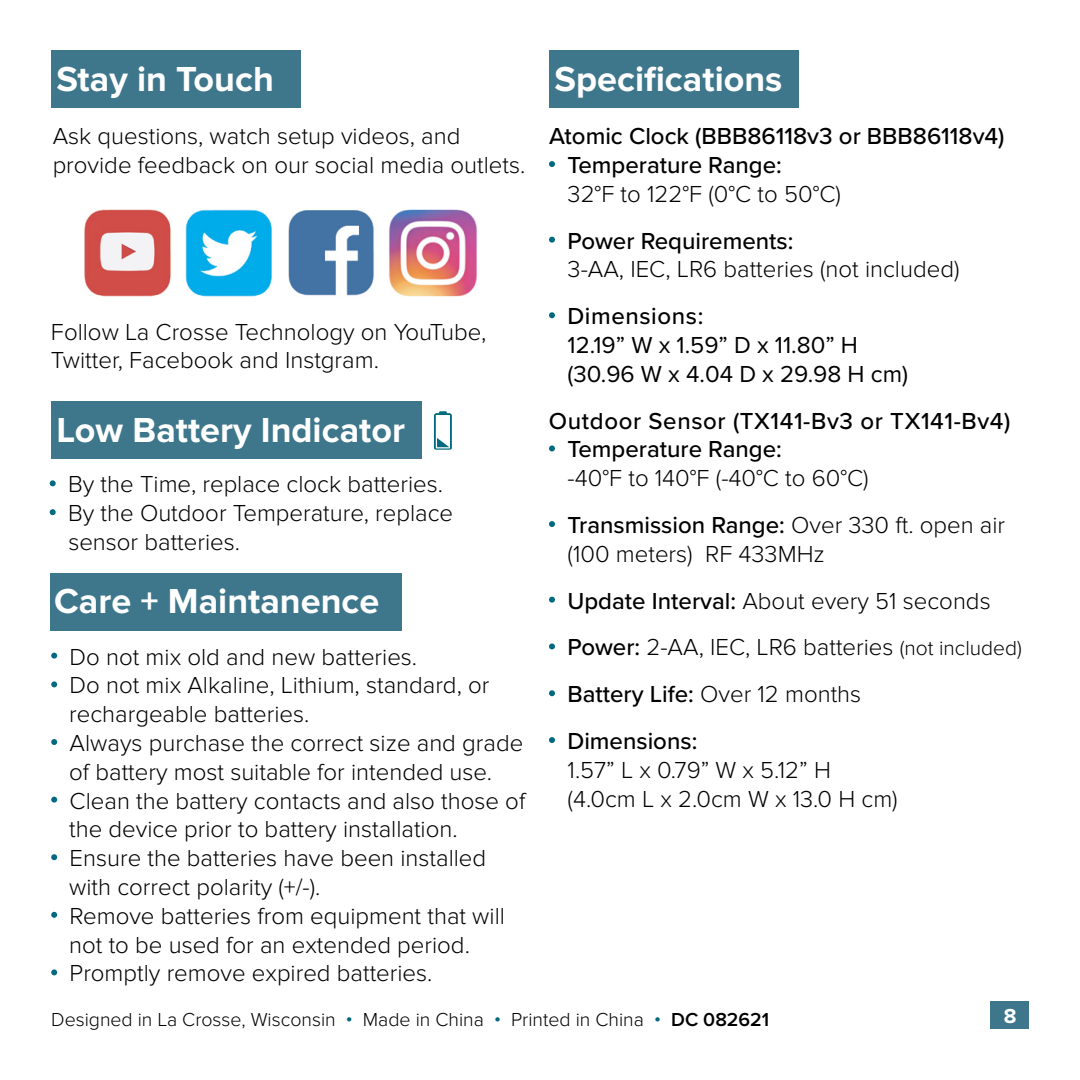
<style>
.page{position:relative;width:1080px;height:1080px;background:#fff}
.page>*{position:absolute;margin:0;border:0;box-sizing:border-box;transform-origin:0 0}
.t1{font:700 36px "Proxima Nova";color:#fff}
.t2{font:300 24px/28.8px "Proxima Nova";color:#000}
.t3{font:500 24px/28.8px "Proxima Nova";color:#000}
.t4{font:500 24px/28.8px "Proxima Nova";letter-spacing:.025em;color:#000}
.t5{font:24px/28.8px "Proxima Nova";color:#000}
.t6{font:700 21px "Proxima Nova";color:#fff}
.t7{font:300 19.5px "Proxima Nova";color:#000}
.s1{font-weight:500}
.s2{font-size:21px}
.s3{font-weight:500;color:#01697f}
.s4{font-weight:600}
</style>
<div class="page">
<div style="left:991px;top:1001px;width:38px;height:28px;background:#3e778c"></div>
<div style="left:50px;top:573px;width:351px;height:57px;background:#3e778c"></div>
<div style="left:51px;top:51px;width:249px;height:57px;background:#3e778c"></div>
<img style="left:84px;top:209px;width:87px;height:88px">
<img style="left:185px;top:209px;width:87px;height:88px">
<img style="left:288px;top:210px;width:86px;height:86px">
<img style="left:389px;top:209px;width:88px;height:88px">
<div style="left:51px;top:402px;width:370px;height:57px;background:#3e778c"></div>
<svg style="left:50px;top:480px;width:6px;height:6px"></svg>
<svg style="left:50px;top:509px;width:6px;height:6px"></svg>
<svg style="left:434px;top:411px;width:18px;height:39px"></svg>
<svg style="left:51px;top:653px;width:6px;height:6px"></svg>
<svg style="left:51px;top:681px;width:6px;height:6px"></svg>
<svg style="left:51px;top:739px;width:6px;height:6px"></svg>
<svg style="left:51px;top:797px;width:6px;height:6px"></svg>
<svg style="left:51px;top:854px;width:6px;height:6px"></svg>
<svg style="left:51px;top:912px;width:6px;height:6px"></svg>
<svg style="left:51px;top:969px;width:6px;height:6px"></svg>
<div style="left:549px;top:51px;width:249px;height:57px;background:#3e778c"></div>
<svg style="left:549px;top:161px;width:6px;height:6px"></svg>
<svg style="left:549px;top:237px;width:6px;height:6px"></svg>
<svg style="left:549px;top:312px;width:6px;height:6px"></svg>
<svg style="left:549px;top:445px;width:6px;height:6px"></svg>
<svg style="left:549px;top:521px;width:6px;height:6px"></svg>
<svg style="left:549px;top:597px;width:6px;height:6px"></svg>
<svg style="left:549px;top:643px;width:6px;height:6px"></svg>
<svg style="left:549px;top:690px;width:6px;height:6px"></svg>
<svg style="left:549px;top:737px;width:6px;height:6px"></svg>
<h1 class="t1" style="left:57px;top:58px;width:219px">Stay in Touch</h1>
<p class="t2" style="left:53px;top:122px;width:474px">Ask questions, watch setup videos, and provide feedback on our social media outlets.</p>
<p class="t2" style="left:51px;top:317px;width:437px">Follow La Crosse Technology on YouTube,<br>Twitter, Facebook and Instgram.</p>
<h1 class="t1" style="left:57px;top:409px;width:350px">Low Battery Indicator</h1>
<p class="t2" style="left:68px;top:470px;width:387px">By the Time, replace clock batteries.<br>By the Outdoor Temperature, replace sensor batteries.</p>
<h1 class="t1" style="left:54px;top:581px;width:327px">Care + Maintanence</h1>
<p class="t2" style="left:69px;top:642px;width:458px">Do not mix old and new batteries.<br>Do not mix Alkaline, Lithium, standard, or rechargeable batteries.<br>Always purchase the correct size and grade of battery most suitable for intended use.<br>Clean the battery contacts and also those of the device prior to battery installation.<br>Ensure the batteries have been installed with correct polarity (+/-).<br>Remove batteries from equipment that will not to be used for an extended period.<br>Promptly remove expired batteries.</p>
<h1 class="t1" style="left:555px;top:58px;width:229px">Specifications</h1>
<p class="t3" style="left:567px;top:121px;width:439px;text-indent:-18px">Atomic Clock (BBB86118v3 or BBB86118v4)<br>Temperature Range:</p>
<p class="t2" style="left:568px;top:180px;width:275px">32°F to 122°F (0°C to 50°C)</p>
<p class="t3" style="left:567px;top:225px;width:228px">Power Requirements:</p>
<p class="t2" style="left:568px;top:255px;width:393px">3-AA, IEC, LR6 batteries (not included)</p>
<p class="t4" style="left:567px;top:301px;width:137px">Dimensions:</p>
<p class="t5" style="left:568px;top:330px;width:342px">12.19” W x 1.59” D x 11.80” H (30.96 W x 4.04 D x 29.98 H cm)</p>
<p class="t4" style="left:567px;top:405px;width:445px;text-indent:-18px">Outdoor Sensor (TX141-Bv3 or TX141-Bv4)<br>Temperature Range:</p>
<p class="t2" style="left:567px;top:455px;width:439px;line-height:46.8px">-40°F to 140°F (-40°C to 60°C)<br><span class="s1">Transmission Range:</span> Over 330 ft. open air</p>
<p class="t2" style="left:567px;top:531px;width:456px;line-height:46.8px">(100 meters) RF 433MHz<br><span class="s1">Update Interval:</span> About every 51 seconds<br><span class="s1">Power:</span> 2-AA, IEC, LR6 batteries <span class="s2">(not included)<br></span><span class="s1">Battery Life:</span> Over 12 months<br><span class="s1">Dimensions:</span></p>
<p class="t2" style="left:568px;top:756px;width:332px">1.57” L x 0.79” W x 5.12” H (4.0cm L x 2.0cm W x 13.0 H cm)</p>
<p class="t7" style="left:51px;top:1008px;width:720px">Designed in La Crosse, Wisconsin <span class="s3">•</span> Made in China <span class="s3">•</span> Printed in China <span class="s3">•</span> <span class="s4">DC 082621</span></p>
<p class="t6" style="left:1004px;top:1004px;width:14px">8</p>
</div>
